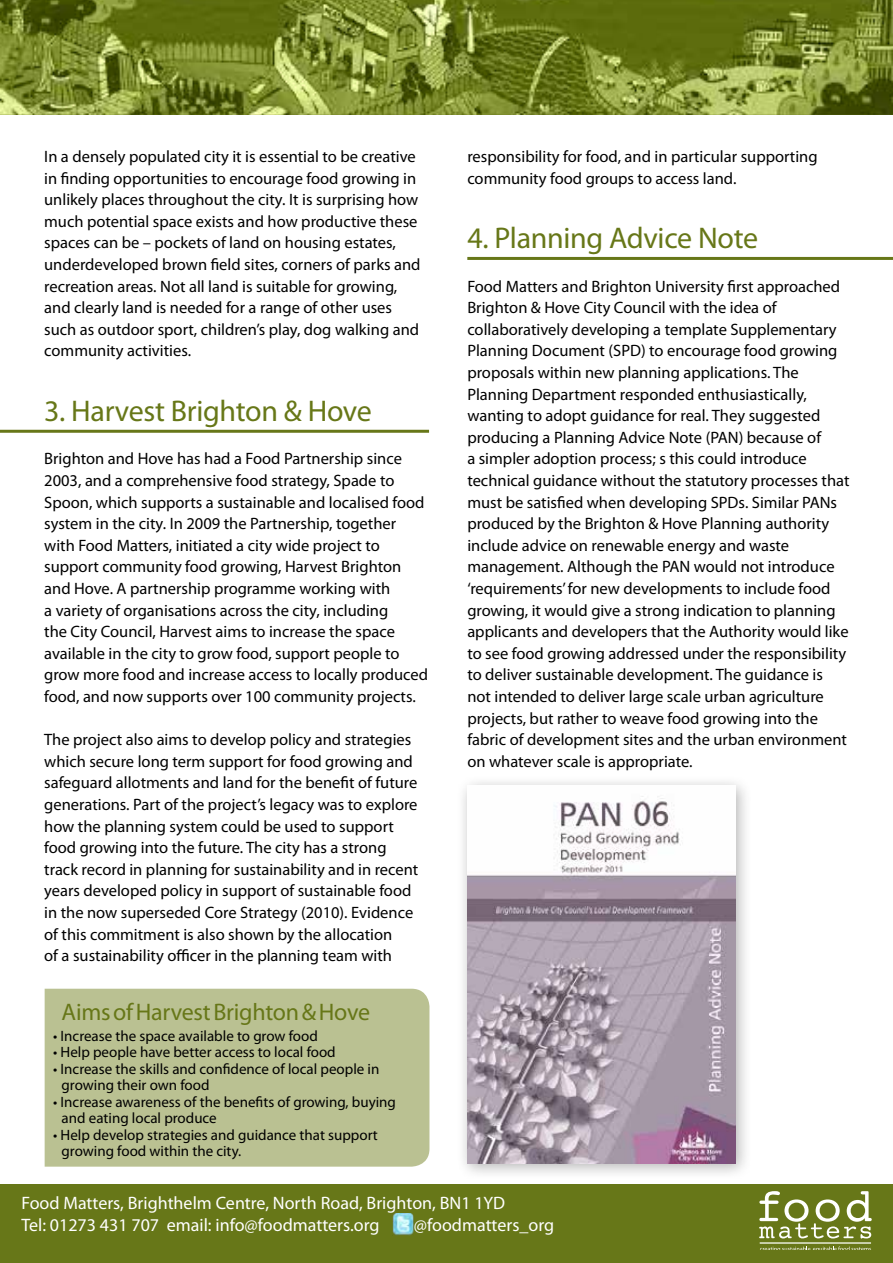
<style>
.page{position:relative;width:893px;height:1263px;background:#fff}
.page>*{position:absolute;margin:0;border:0;box-sizing:border-box;transform-origin:0 0}
.t1{font:30px "Myriad Pro";letter-spacing:-.01em;color:#677718}
.t2{font:24px "Myriad Pro";letter-spacing:-.01em;color:#677718}
.t3{font:18px/21.6px "Myriad Pro";color:#fff}
.t4{font:16.5px/21.6px "Myriad Pro";color:#000}
.t5{font:15px/16.5px "Myriad Pro";color:#000}
</style>
<div class="page">
<div style="left:0;top:1184px;width:893px;height:79px;background:#677718"></div>
<img style="left:0;top:0;width:893px;height:115px">
<img style="left:392px;top:1213px;width:22px;height:22px">
<svg style="left:760px;top:1246px;width:111px;height:4px"></svg>
<hr style="left:760px;top:1242px;width:111px;height:2px;background:#d0d6b6">
<svg style="left:759px;top:1191px;width:113px;height:47px"></svg>
<hr style="left:0;top:430px;width:429px;height:3px;background:#677718">
<hr style="left:467px;top:257px;width:426px;height:3px;background:#677718">
<div style="left:456px;top:774px;width:296px;height:406px;background:#000;opacity:.3"></div>
<img style="left:467px;top:786px;width:268px;height:377px">
<div style="left:45px;top:989px;width:384px;height:178px;background:#bac192"></div>
<p class="t4" style="left:44px;top:145px;width:378px">In a densely populated city it is essential to be creative in finding opportunities to encourage food growing in unlikely places throughout the city. It is surprising how much potential space exists and how productive these spaces can be – pockets of land on housing estates, underdeveloped brown field sites, corners of parks and recreation areas. Not all land is suitable for growing, and clearly land is needed for a range of other uses such as outdoor sport, children’s play, dog walking and community activities.</p>
<h1 class="t1" style="left:44px;top:393px;width:329px">3. Harvest Brighton &amp; Hove</h1>
<p class="t4" style="left:44px;top:448px;width:385px">Brighton and Hove has had a Food Partnership since 2003, and a comprehensive food strategy, Spade to Spoon, which supports a sustainable and localised food system in the city. In 2009 the Partnership, together with Food Matters, initiated a city wide project to support community food growing, Harvest Brighton and Hove. A partnership programme working with<br>a variety of organisations across the city, including<br>the City Council, Harvest aims to increase the space available in the city to grow food, support people to grow more food and increase access to locally produced food, and now supports over 100 community projects.</p>
<p class="t4" style="left:44px;top:729px;width:376px">The project also aims to develop policy and strategies which secure long term support for food growing and safeguard allotments and land for the benefit of future generations. Part of the project’s legacy was to explore how the planning system could be used to support food growing into the future. The city has a strong track record in planning for sustainability and in recent years developed policy in support of sustainable food in the now superseded Core Strategy (2010). Evidence of this commitment is also shown by the allocation<br>of a sustainability officer in the planning team with</p>
<h2 class="t2" style="left:62px;top:997px;width:310px">Aims of Harvest Brighton &amp; Hove</h2>
<p class="t5" style="left:53px;top:1027px;width:266px">• Increase the space available to grow food</p>
<p class="t5" style="left:53px;top:1044px;width:284px">• Help people have better access to local food</p>
<p class="t5" style="left:62px;top:1060px;width:319px;text-indent:-9px">• Increase the skills and confidence of local people in growing their own food</p>
<p class="t5" style="left:62px;top:1093px;width:336px;text-indent:-9px">• Increase awareness of the benefits of growing, buying and eating local produce</p>
<p class="t5" style="left:62px;top:1126px;width:318px;text-indent:-9px">• Help develop strategies and guidance that support growing food within the city.</p>
<p class="t4" style="left:467px;top:145px;width:352px">responsibility for food, and in particular supporting community food groups to access land.</p>
<h1 class="t1" style="left:467px;top:220px;width:292px">4. Planning Advice Note</h1>
<p class="t4" style="left:467px;top:275px;width:384px">Food Matters and Brighton University first approached Brighton &amp; Hove City Council with the idea of collaboratively developing a template Supplementary Planning Document (SPD) to encourage food growing proposals within new planning applications. The Planning Department responded enthusiastically, wanting to adopt guidance for real. They suggested producing a Planning Advice Note (PAN) because of<br>a simpler adoption process; s this could introduce technical guidance without the statutory processes that must be satisfied when developing SPDs. Similar PANs produced by the Brighton &amp; Hove Planning authority include advice on renewable energy and waste management. Although the PAN would not introduce ‘requirements’ for new developments to include food growing, it would give a strong indication to planning applicants and developers that the Authority would like to see food growing addressed under the responsibility to deliver sustainable development. The guidance is not intended to deliver large scale urban agriculture projects, but rather to weave food growing into the fabric of development sites and the urban environment on whatever scale is appropriate.</p>
<p class="t3" style="left:21px;top:1192px;width:485px">Food Matters, Brighthelm Centre, North Road, Brighton, BN1 1YD<br>Tel: 01273 431 707 email: info@foodmatters.org</p>
<p class="t3" style="left:414px;top:1213px;width:142px">@foodmatters_org</p>
</div>
